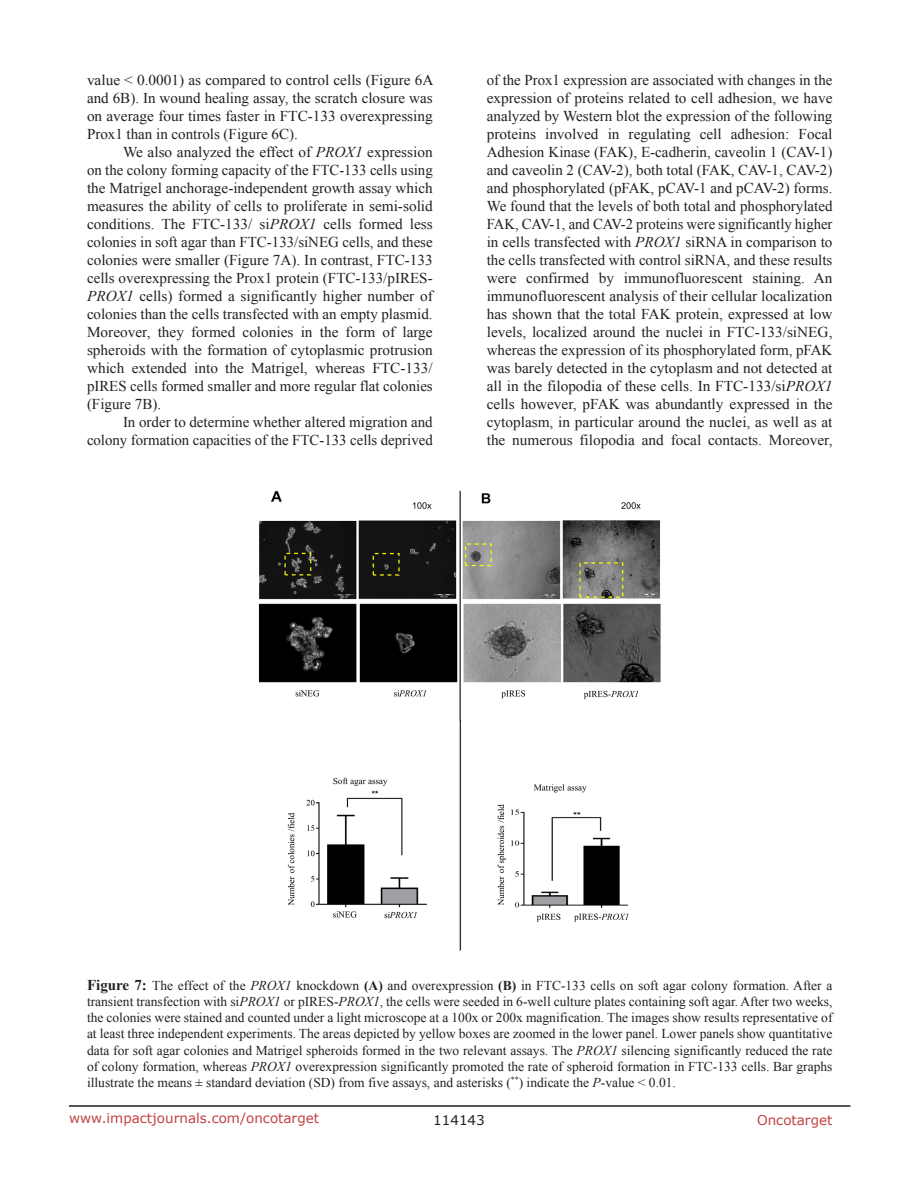
<style>
.page{position:relative;width:918px;height:1188px;background:#fff}
.page>*{position:absolute;margin:0;border:0;box-sizing:border-box;transform-origin:0 0}
.BodyText{font:15px/18px "Times New Roman";color:#231f20;text-align:justify}
.figuretext{font:13.5px/16.2px "Times New Roman";color:#231f20;text-align:justify}
.t1{font:13.5px "Verdana";color:#c24141}
.t2{font:13.5px "Verdana";color:#231f20}
.s1{font-style:italic}
.s2{font-weight:700;font-size:15px}
.s3{font-weight:700}
</style>
<div class="page">
<hr style="left:69px;top:1105px;width:781px;height:2px;background:#231f20">
<img style="left:258px;top:490px;width:403px;height:461px">
<p class="BodyText" style="left:87px;top:71px;width:348px">value &lt; 0.0001) as compared to control cells (Figure 6A and 6B). In wound healing assay, the scratch closure was on average four times faster in FTC-133 overexpressing Prox1 than in controls (Figure 6C).</p>
<p class="BodyText" style="left:87px;top:143px;width:347px;text-indent:36px">We also analyzed the effect of <span class="s1">PROX1</span> expression on the colony forming capacity of the FTC-133 cells using the Matrigel anchorage-independent growth assay which measures the ability of cells to proliferate in semi-solid conditions. The FTC-133/ si<span class="s1">PROX1</span> cells formed less colonies in soft agar than FTC-133/siNEG cells, and these colonies were smaller (Figure 7A). In contrast, FTC-133 cells overexpressing the Prox1 protein (FTC-133/pIRES-<span class="s1">PROX1</span> cells) formed a significantly higher number of colonies than the cells transfected with an empty plasmid.<br>Moreover, they formed colonies in the form of large spheroids with the formation of cytoplasmic protrusion which extended into the Matrigel, whereas FTC-133/ pIRES cells formed smaller and more regular flat colonies (Figure 7B).</p>
<p class="BodyText" style="left:87px;top:413px;width:347px;text-align:right">In order to determine whether altered migration and colony formation capacities of the FTC-133 cells deprived</p>
<p class="BodyText" style="left:487px;top:71px;width:347px">of the Prox1 expression are associated with changes in the expression of proteins related to cell adhesion, we have analyzed by Western blot the expression of the following proteins involved in regulating cell adhesion: Focal Adhesion Kinase (FAK), E-cadherin, caveolin 1 (CAV-1) and caveolin 2 (CAV-2), both total (FAK, CAV-1, CAV-2) and phosphorylated (pFAK, pCAV-1 and pCAV-2) forms.<br>We found that the levels of both total and phosphorylated FAK, CAV-1, and CAV-2 proteins were significantly higher in cells transfected with <span class="s1">PROX1</span> siRNA in comparison to the cells transfected with control siRNA, and these results were confirmed by immunofluorescent staining. An immunofluorescent analysis of their cellular localization has shown that the total FAK protein, expressed at low levels, localized around the nuclei in FTC-133/siNEG, whereas the expression of its phosphorylated form, pFAK was barely detected in the cytoplasm and not detected at all in the filopodia of these cells. In FTC-133/si<span class="s1">PROX1 </span>cells however, pFAK was abundantly expressed in the cytoplasm, in particular around the nuclei, as well as at the numerous filopodia and focal contacts. Moreover,</p>
<p class="figuretext" style="left:87px;top:977px;width:747px"><span class="s2">Figure 7:</span> The effect of the <span class="s1">PROX1</span> knockdown <span class="s3">(A)</span> and overexpression <span class="s3">(B)</span> in FTC-133 cells on soft agar colony formation. After a transient transfection with si<span class="s1">PROX1</span> or pIRES-<span class="s1">PROX1</span>, the cells were seeded in 6-well culture plates containing soft agar. After two weeks, the colonies were stained and counted under a light microscope at a 100x or 200x magnification. The images show results representative of at least three independent experiments. The areas depicted by yellow boxes are zoomed in the lower panel. Lower panels show quantitative data for soft agar colonies and Matrigel spheroids formed in the two relevant assays. The <span class="s1">PROX1</span> silencing significantly reduced the rate of colony formation, whereas <span class="s1">PROX1</span> overexpression significantly promoted the rate of spheroid formation in FTC-133 cells. Bar graphs illustrate the means ± standard deviation (SD) from five assays, and asterisks (<sup>**</sup>) indicate the <span class="s1">P</span>-value &lt; 0.01.</p>
<p class="t1" style="left:69px;top:1109px;width:252px">www.impactjournals.com/oncotarget</p>
<p class="t2" style="left:433px;top:1111px;width:53px">114143</p>
<p class="t1" style="left:757px;top:1111px;width:77px">Oncotarget</p>
</div>
